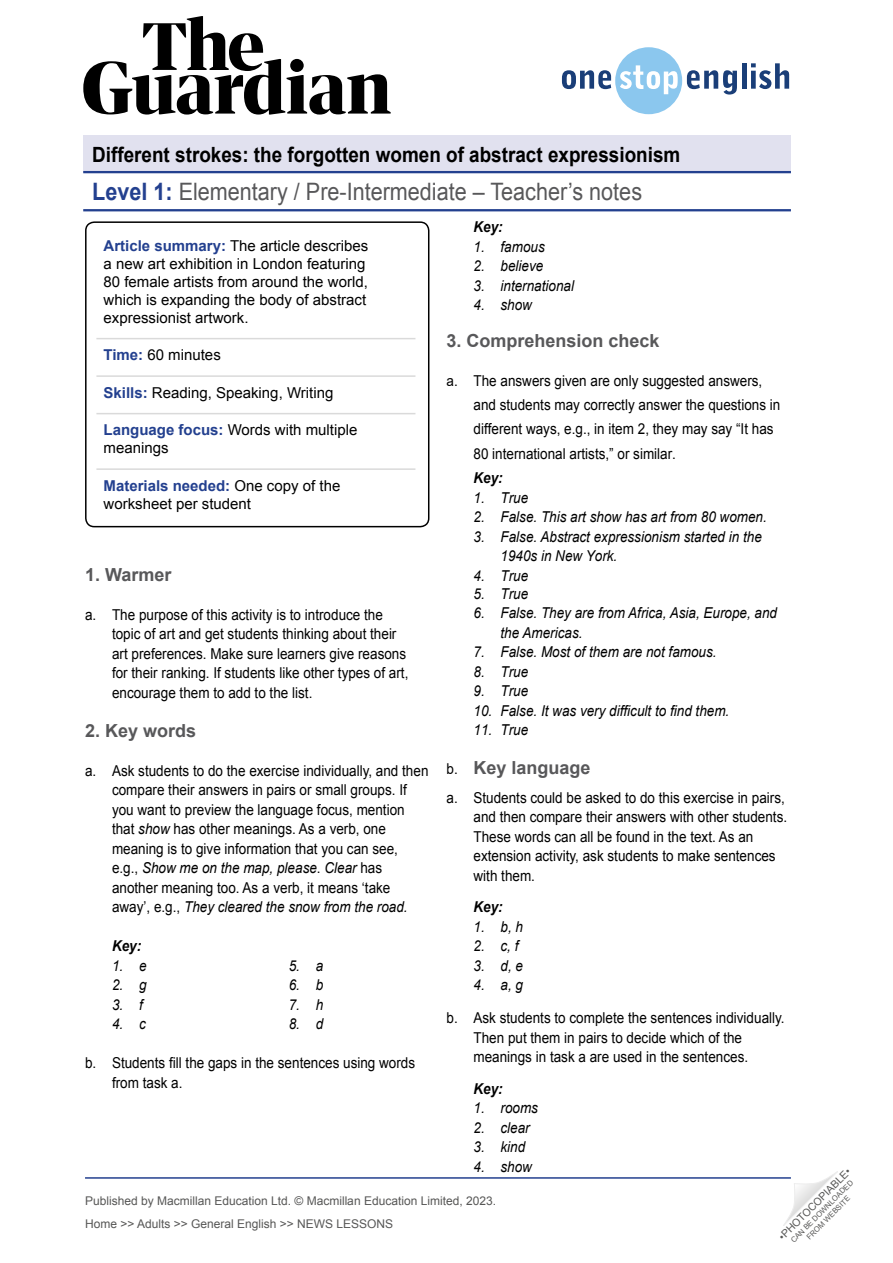
<style>
.page{position:relative;width:893px;height:1263px;background:#fff}
.page>*{position:absolute;margin:0;border:0;box-sizing:border-box;transform-origin:0 0}
.t1{font:24px "Arial";color:#58585a;scale:.9 1}
.t2{font:700 21px "Arial";color:#000;scale:.9 1}
.TN__Title{font:700 18px "Arial";color:#58585a}
.TN__Title-2{font:15px/19.5px "Arial";color:#000;scale:.9 1}
.TN__Title-3{font:italic 15px/19.5px "Arial";color:#000;scale:.9 1}
.TN__Info_box_-_body{font:15px/18px "Arial";color:#000}
.TN__Key_title{font:italic 700 15px "Arial";color:#000;scale:.9 1}
.t3{font:12px/23px "Arial";color:#575756}
.t4{font:10.5px "Arial";color:#575756}
.t5{font:7.5px/9px "Arial";color:#575756;text-align:center}
.s1{font-weight:700;color:#23408f}
.s2{font-weight:700;font-style:italic}
.s3{font-weight:400;font-size:15px;color:#000}
.s4{font-style:italic}
</style>
<div class="page">
<hr style="left:85px;top:1177px;width:706px;height:2px;background:#23408f">
<svg style="left:783px;top:1171px;width:55px;height:55px"></svg>
<div style="left:83px;top:136px;width:708px;height:37px;background:#e1e1ef"></div>
<hr style="left:83px;top:171px;width:708px;height:2px;background:#23408f">
<hr style="left:83px;top:209px;width:708px;height:2px;background:#23408f">
<svg style="left:83px;top:16px;width:308px;height:99px"></svg>
<svg style="left:562px;top:47px;width:175px;height:67px"></svg>
<hr style="left:742px;top:63px;width:4px;height:26px;background:#1a3e78">
<svg style="left:751px;top:63px;width:38px;height:26px"></svg>
<hr style="left:96px;top:338px;width:319px;height:1px;background:#dadada">
<hr style="left:96px;top:375px;width:319px;height:2px;background:#dadada">
<hr style="left:96px;top:413px;width:319px;height:1px;background:#dadada">
<hr style="left:96px;top:468px;width:319px;height:2px;background:#dadada">
<div style="left:85px;top:221px;width:344px;height:306px;border:2px solid #000;border-radius:9px"></div>
<h2 class="t2" style="left:92px;top:141px;width:655px">Different strokes: the forgotten women of abstract expressionism</h2>
<h1 class="t1" style="left:92px;top:176px;width:612px"><span class="s1">Level 1:</span> Elementary / Pre-Intermediate – Teacher’s notes</h1>
<p class="TN__Key_title" style="left:473px;top:217px;width:34px">Key:</p>
<p class="TN__Title-3" style="left:473px;top:237px;width:81px">1. famous</p>
<p class="TN__Title-3" style="left:473px;top:256px;width:79px">2. believe</p>
<p class="TN__Title-3" style="left:473px;top:276px;width:113px">3. international</p>
<p class="TN__Title-3" style="left:473px;top:295px;width:67px">4. show</p>
<p class="TN__Title" style="left:446px;top:328px;width:215px">3. Comprehension check</p>
<p class="TN__Title-2" style="left:473px;top:368px;width:342px;line-height:24.3px;text-indent:-27px">a. The answers given are only suggested answers, and students may correctly answer the questions in different ways, e.g., in item 2, they may say “It has 80 international artists,” or similar.<br><span class="s2">Key:</span></p>
<p class="TN__Title-3" style="left:473px;top:488px;width:62px">1. True</p>
<p class="TN__Title-3" style="left:473px;top:507px;width:327px">2. False. This art show has art from 80 women.</p>
<p class="TN__Title-3" style="left:500px;top:527px;width:292px;text-indent:-27px">3. False. Abstract expressionism started in the<br>1940s in New York.</p>
<p class="TN__Title-3" style="left:473px;top:566px;width:62px">4. True</p>
<p class="TN__Title-3" style="left:473px;top:584px;width:62px">5. True</p>
<p class="TN__Title-3" style="left:500px;top:603px;width:309px;text-indent:-27px">6. False. They are from Africa, Asia, Europe, and the Americas.</p>
<p class="TN__Title-3" style="left:473px;top:642px;width:272px">7. False. Most of them are not famous.</p>
<p class="TN__Title-3" style="left:473px;top:662px;width:62px">8. True</p>
<p class="TN__Title-3" style="left:473px;top:681px;width:62px">9. True</p>
<p class="TN__Title-3" style="left:473px;top:701px;width:286px">10. False. It was very difficult to find them.</p>
<p class="TN__Title-3" style="left:473px;top:720px;width:62px">11. True</p>
<p class="TN__Title" style="left:446px;top:756px;width:146px"><span class="s3">b.</span> Key language</p>
<p class="TN__Title-2" style="left:473px;top:788px;width:350px;text-indent:-27px">a. Students could be asked to do this exercise in pairs, and then compare their answers with other students.<br>These words can all be found in the text. As an extension activity, ask students to make sentences with them.</p>
<p class="TN__Key_title" style="left:473px;top:897px;width:34px">Key:</p>
<p class="TN__Title-3" style="left:473px;top:917px;width:57px">1. b, h</p>
<p class="TN__Title-3" style="left:473px;top:936px;width:52px">2. c, f</p>
<p class="TN__Title-3" style="left:473px;top:956px;width:57px">3. d, e</p>
<p class="TN__Title-3" style="left:473px;top:975px;width:57px">4. a, g</p>
<p class="TN__Title-2" style="left:473px;top:1008px;width:347px;text-indent:-27px">b. Ask students to complete the sentences individually.<br>Then put them in pairs to decide which of the meanings in task a are used in the sentences.</p>
<p class="TN__Key_title" style="left:473px;top:1079px;width:34px">Key:</p>
<p class="TN__Title-3" style="left:473px;top:1098px;width:73px">1. rooms</p>
<p class="TN__Title-3" style="left:473px;top:1118px;width:64px">2. clear</p>
<p class="TN__Title-3" style="left:473px;top:1137px;width:59px">3. kind</p>
<p class="TN__Title-3" style="left:473px;top:1157px;width:67px">4. show</p>
<p class="TN__Info_box_-_body" style="left:104px;top:237px;width:266px"><span class="s1">Article summary:</span> The article describes a new art exhibition in London featuring 80 female artists from around the world, which is expanding the body of abstract expressionist artwork.</p>
<p class="TN__Info_box_-_body" style="left:104px;top:346px;width:119px"><span class="s1">Time:</span> 60 minutes</p>
<p class="TN__Info_box_-_body" style="left:104px;top:384px;width:231px"><span class="s1">Skills:</span> Reading, Speaking, Writing</p>
<p class="TN__Info_box_-_body" style="left:104px;top:421px;width:255px"><span class="s1">Language focus:</span> Words with multiple meanings</p>
<p class="TN__Info_box_-_body" style="left:104px;top:477px;width:238px"><span class="s1">Materials needed:</span> One copy of the worksheet per student</p>
<p class="TN__Title" style="left:85px;top:562px;width:88px">1. Warmer</p>
<p class="TN__Title-2" style="left:112px;top:605px;width:331px;text-indent:-27px">a. The purpose of this activity is to introduce the topic of art and get students thinking about their art preferences. Make sure learners give reasons for their ranking. If students like other types of art, encourage them to add to the list.</p>
<p class="TN__Title" style="left:85px;top:718px;width:113px">2. Key words</p>
<p class="TN__Title-2" style="left:112px;top:761px;width:353px;text-indent:-27px">a. Ask students to do the exercise individually, and then compare their answers in pairs or small groups. If you want to preview the language focus, mention that <span class="s4">show</span> has other meanings. As a verb, one meaning is to give information that you can see,<br>e.g., <span class="s4">Show me on the map, please</span>. <span class="s4">Clear</span> has another meaning too. As a verb, it means ‘take away’, e.g., <span class="s4">They cleared the snow from the road.</span></p>
<p class="TN__Key_title" style="left:112px;top:936px;width:34px">Key:</p>
<p class="TN__Title-3" style="left:112px;top:956px;width:40px">1. e</p>
<p class="TN__Title-3" style="left:112px;top:975px;width:40px">2. g</p>
<p class="TN__Title-3" style="left:112px;top:995px;width:36px">3. f</p>
<p class="TN__Title-3" style="left:112px;top:1014px;width:39px">4. c</p>
<p class="TN__Title-3" style="left:289px;top:956px;width:40px">5. a</p>
<p class="TN__Title-3" style="left:289px;top:975px;width:40px">6. b</p>
<p class="TN__Title-3" style="left:289px;top:995px;width:40px">7. h</p>
<p class="TN__Title-3" style="left:289px;top:1014px;width:40px">8. d</p>
<p class="TN__Title-2" style="left:112px;top:1053px;width:338px;text-indent:-27px">b. Students fill the gaps in the sentences using words from task a.</p>
<p class="t4" style="left:776px;top:1233px;width:99px;rotate:-45deg">•PHOTOCOPIABLE•</p>
<p class="t5" style="left:789px;top:1238px;width:86px;rotate:-45deg">CAN BE DOWNLOADED<br>FROM WEBSITE</p>
<p class="t3" style="left:85px;top:1189px;width:413px">Published by Macmillan Education Ltd. © Macmillan Education Limited, 2023.<br>Home &gt;&gt; Adults &gt;&gt; General English &gt;&gt; NEWS LESSONS</p>
</div>
